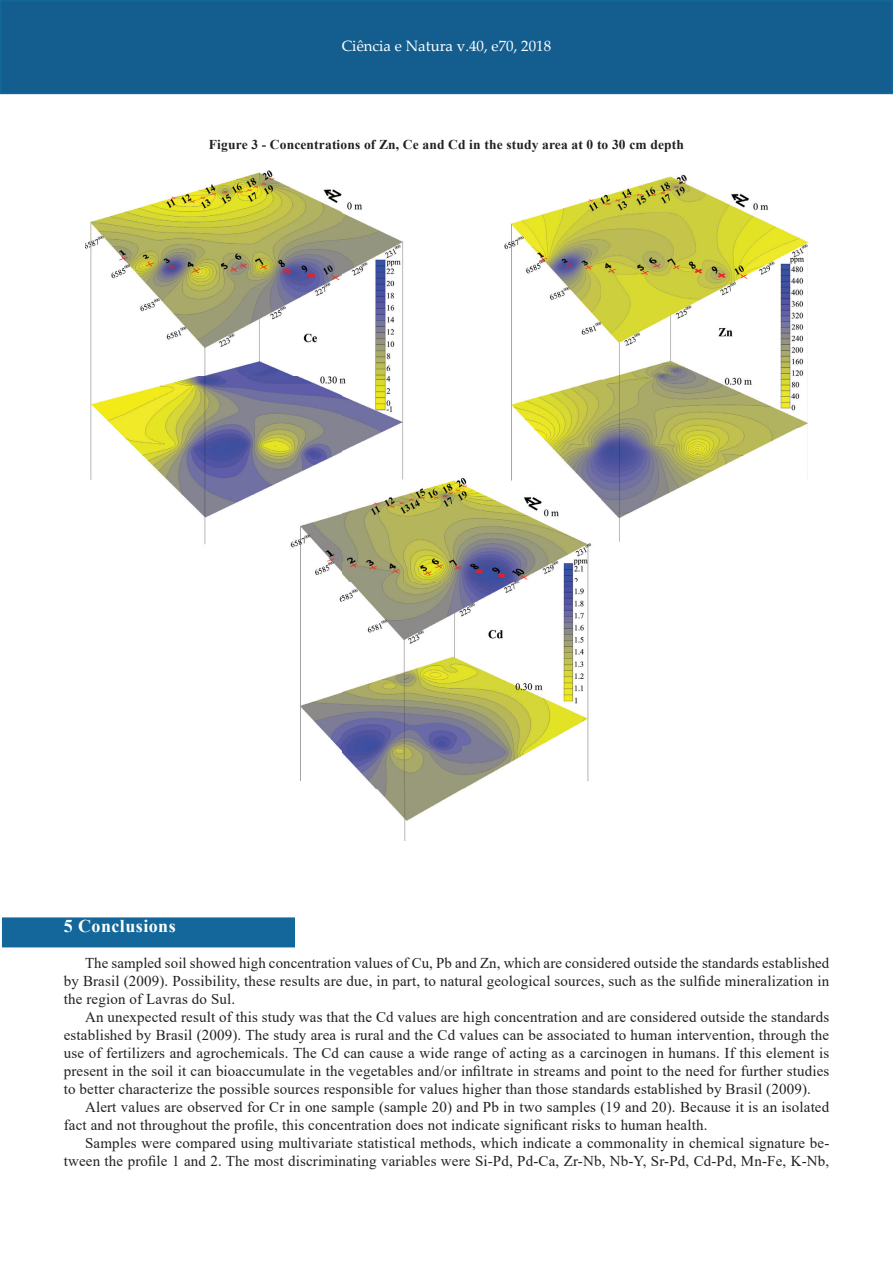
<style>
.page{position:relative;width:893px;height:1263px;background:#fff}
.page>*{position:absolute;margin:0;border:0;box-sizing:border-box;transform-origin:0 0}
.t1{font:700 18px "Times New Roman";letter-spacing:.025em;color:#fff}
.t2{font:15px/18px "Times New Roman";letter-spacing:.01em;color:#231f20;text-align:justify}
.t3{font:15px "Palatino Linotype";color:#fff}
.t4{font:700 13.5px "Times New Roman";letter-spacing:.01em;color:#231f20}
</style>
<div class="page">
<div style="left:1px;top:1px;width:891px;height:92px;background:#145e8f"></div>
<div style="left:0;top:0;width:893px;height:94px;border:2px solid #13679a"></div>
<div style="left:3px;top:918px;width:291px;height:29px;background:#13679a"></div>
<div style="left:2px;top:917px;width:293px;height:30px;border:2px solid #13679a"></div>
<img style="left:85px;top:171px;width:723px;height:670px">
<p class="t3" style="left:342px;top:35px;width:211px">Ciência e Natura v.40, e70, 2018</p>
<p class="t4" style="left:209px;top:135px;width:477px">Figure 3 - Concentrations of Zn, Ce and Cd in the study area at 0 to 30 cm depth</p>
<p class="t1" style="left:64px;top:913px;width:113px">5 Conclusions</p>
<p class="t2" style="left:64px;top:954px;width:767px;text-indent:21px">The sampled soil showed high concentration values of Cu, Pb and Zn, which are considered outside the standards established by Brasil (2009). Possibility, these results are due, in part, to natural geological sources, such as the sulfide mineralization in the region of Lavras do Sul.</p>
<p class="t2" style="left:64px;top:1008px;width:767px;text-indent:21px">An unexpected result of this study was that the Cd values are high concentration and are considered outside the standards established by Brasil (2009). The study area is rural and the Cd values can be associated to human intervention, through the use of fertilizers and agrochemicals. The Cd can cause a wide range of acting as a carcinogen in humans. If this element is present in the soil it can bioaccumulate in the vegetables and/or infiltrate in streams and point to the need for further studies to better characterize the possible sources responsible for values higher than those standards established by Brasil (2009).</p>
<p class="t2" style="left:64px;top:1098px;width:767px;text-indent:21px">Alert values are observed for Cr in one sample (sample 20) and Pb in two samples (19 and 20). Because it is an isolated fact and not throughout the profile, this concentration does not indicate significant risks to human health.</p>
<p class="t2" style="left:64px;top:1134px;width:767px;text-align:right">Samples were compared using multivariate statistical methods, which indicate a commonality in chemical signature be&shy;tween the profile 1 and 2. The most discriminating variables were Si-Pd, Pd-Ca, Zr-Nb, Nb-Y, Sr-Pd, Cd-Pd, Mn-Fe, K-Nb,</p>
</div>
